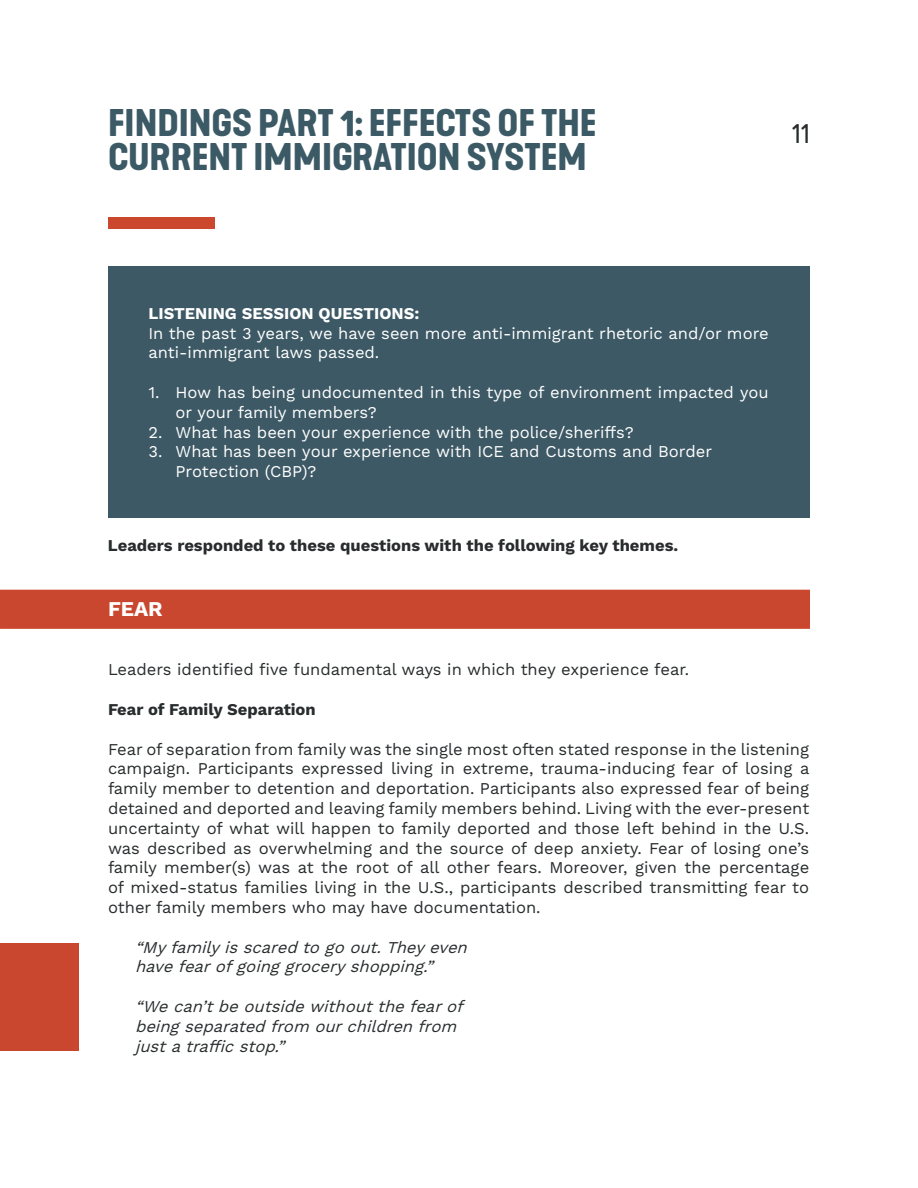
<style>
.page{position:relative;width:918px;height:1188px;background:#fff}
.page>*{position:absolute;margin:0;border:0;box-sizing:border-box;transform-origin:0 0}
.t1{font:700 expanded 36px/34.5px "Kapra Neue";color:#3b5a66}
.t2{font:expanded 27px "Kapra Neue";color:#282c2d}
.t3{font:700 21px "Work Sans";color:#fff}
.t4{font:16.5px/19.8px "Work Sans";color:#282c2d;text-align:justify}
.t5{font:16.5px/19.8px "Work Sans";color:#fff}
.t6{font:italic 16.5px/19.8px "Work Sans";color:#282c2d}
.t7{font:700 16.5px "Work Sans";color:#282c2d}
.t8{font:700 16.5px "Work Sans";color:#fff}
</style>
<div class="page">
<div style="left:1px;top:590px;width:808px;height:38px;background:#c9472f"></div>
<div style="left:0;top:590px;width:810px;height:39px;border:2px solid #cb482f"></div>
<div style="left:109px;top:217px;width:106px;height:12px;background:#cb482f"></div>
<div style="left:108px;top:266px;width:701px;height:252px;background:#3d5965"></div>
<div style="left:0;top:944px;width:79px;height:107px;background:#c9472f"></div>
<h1 class="t1" style="left:108px;top:106px;width:490px">FINDINGS PART 1: EFFECTS OF THE<br>CURRENT IMMIGRATION SYSTEM</h1>
<h2 class="t2" style="left:792px;top:117px;width:20px">11</h2>
<p class="t8" style="left:148px;top:304px;width:272px">LISTENING SESSION QUESTIONS:</p>
<p class="t5" style="left:148px;top:324px;width:622px">In the past 3 years, we have seen more anti-immigrant rhetoric and/or more anti-immigrant laws passed.</p>
<p class="t5" style="left:175px;top:383px;width:595px;text-indent:-27px">1. How has being undocumented in this type of environment impacted you or your family members?</p>
<p class="t5" style="left:148px;top:423px;width:487px">2. What has been your experience with the police/sheriffs?</p>
<p class="t5" style="left:175px;top:443px;width:538px;text-indent:-27px">3. What has been your experience with ICE and Customs and Border<br>Protection (CBP)?</p>
<p class="t7" style="left:108px;top:536px;width:572px">Leaders responded to these questions with the following key themes.</p>
<p class="t3" style="left:108px;top:597px;width:56px">FEAR</p>
<p class="t4" style="left:108px;top:661px;width:583px">Leaders identified five fundamental ways in which they experience fear.</p>
<p class="t7" style="left:108px;top:700px;width:209px">Fear of Family Separation</p>
<p class="t4" style="left:108px;top:740px;width:703px">Fear of separation from family was the single most often stated response in the listening campaign. Participants expressed living in extreme, trauma-inducing fear of losing a family member to detention and deportation. Participants also expressed fear of being detained and deported and leaving family members behind. Living with the ever-present uncertainty of what will happen to family deported and those left behind in the U.S. was described as overwhelming and the source of deep anxiety. Fear of losing one’s family member(s) was at the root of all other fears. Moreover, given the percentage of mixed-status families living in the U.S., participants described transmitting fear to other family members who may have documentation.</p>
<p class="t6" style="left:135px;top:938px;width:339px">“Myfamilyisscaredtogoout.Theyeven havefearofgoinggroceryshopping.”</p>
<p class="t6" style="left:135px;top:997px;width:335px">“Wecan’tbeoutsidewithoutthefearof beingseparatedfrom ourchildrenfrom justatrafficstop.”</p>
</div>
